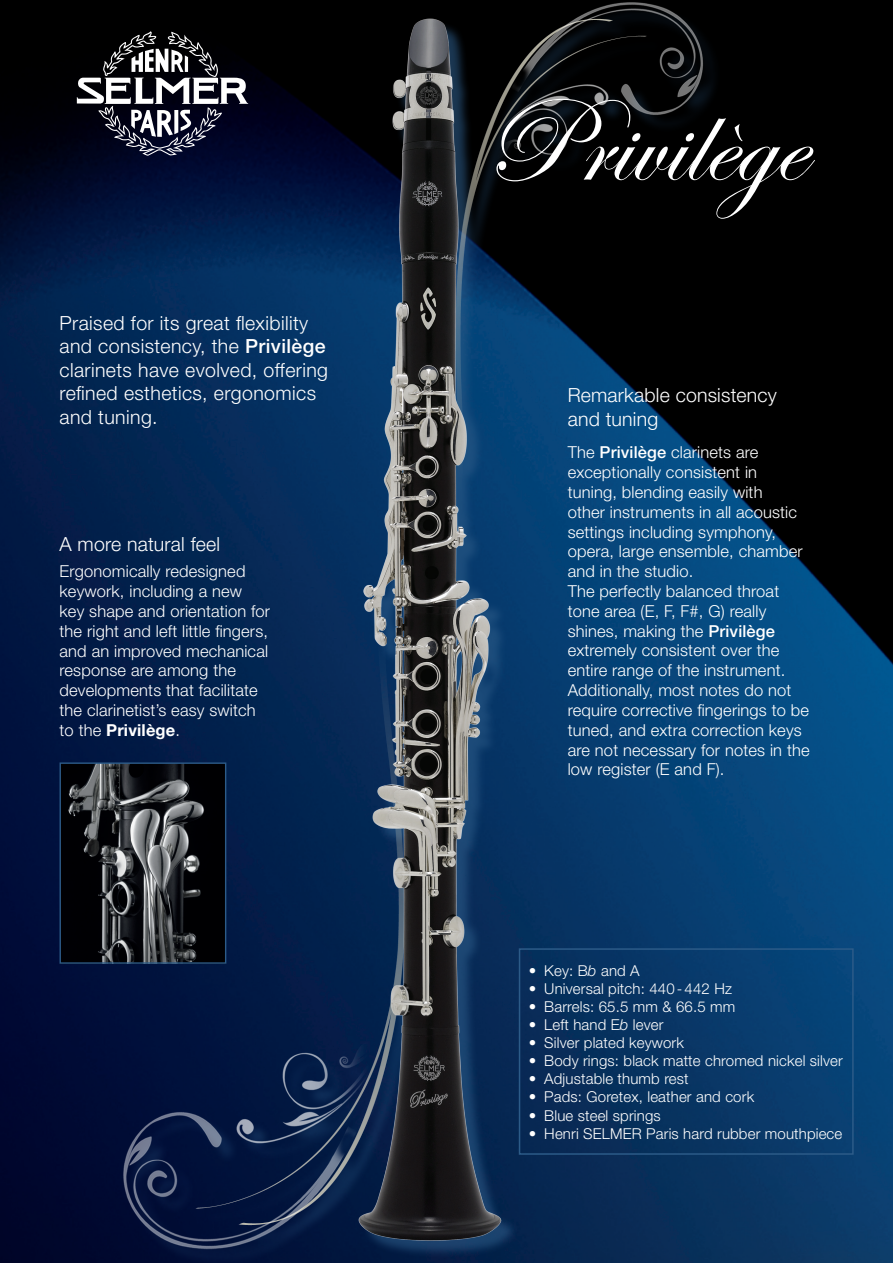
<style>
.page{position:relative;width:893px;height:1263px;background:#fff}
.page>*{position:absolute;margin:0;border:0;box-sizing:border-box;transform-origin:0 0}
.t1{font:300 19.5px/23.4px "Helvetica Neue";letter-spacing:.02em;color:#fff}
.t2{font:300 16.5px/19.8px "Helvetica Neue";letter-spacing:.01em;color:#fff}
.t3{font:300 15px "Helvetica Neue";letter-spacing:.01em;color:#fff}
.s1{font-weight:500}
.s2{font-weight:700}
.s3{font-style:italic}
</style>
<div class="page">
<img style="left:0;top:0;width:893px;height:1263px">
<div style="left:866px;top:1042px;width:27px;height:192px;background:#074275"></div>
<img style="left:118px;top:0;width:674px;height:1263px">
<img style="left:62px;top:764px;width:162px;height:198px">
<div style="left:60px;top:762px;width:166px;height:202px;border:1px solid #2c5b88"></div>
<div style="left:519px;top:948px;width:335px;height:207px;border:2px solid #2c5b88"></div>
<svg style="left:496px;top:99px;width:319px;height:120px;background:#1f2020"></svg>
<svg style="left:77px;top:31px;width:171px;height:125px"></svg>
<p class="t1" style="left:60px;top:311px;width:270px">Praised for its great flexibility and consistency, the <span class="s1">Privilège </span>clarinets have evolved, offering refined esthetics, ergonomics and tuning.</p>
<p class="t1" style="left:60px;top:532px;width:162px">A more natural feel</p>
<p class="t2" style="left:60px;top:561px;width:212px">Ergonomically redesigned keywork, including a new key shape and orientation for the right and left little fingers, and an improved mechanical response are among the developments that facilitate the clarinetist’s easy switch to the <span class="s2">Privilège</span>.</p>
<p class="t1" style="left:568px;top:383px;width:211px">Remarkable consistency and tuning</p>
<p class="t2" style="left:568px;top:442px;width:236px">The <span class="s1">Privilège</span> clarinets are exceptionally consistent in tuning, blending easily with other instruments in all acoustic settings including symphony, opera, large ensemble, chamber and in the studio.</p>
<p class="t2" style="left:568px;top:581px;width:244px">The perfectly balanced throat tone area (E, F, F#, G) really shines, making the <span class="s1">Privilège </span>extremely consistent over the entire range of the instrument.<br>Additionally, most notes do not require corrective fingerings to be tuned, and extra correction keys are not necessary for notes in the low register (E and F).</p>
<p class="t3" style="left:529px;top:961px;width:112px">• Key: B<span class="s3">b</span> and A</p>
<p class="t3" style="left:529px;top:979px;width:205px">• Universal pitch: 440 - 442 Hz</p>
<p class="t3" style="left:529px;top:997px;width:208px">• Barrels: 65.5 mm &amp; 66.5 mm</p>
<p class="t3" style="left:529px;top:1015px;width:136px">• Left hand E<span class="s3">b</span> lever</p>
<p class="t3" style="left:529px;top:1033px;width:157px">• Silver plated keywork</p>
<p class="t3" style="left:529px;top:1051px;width:316px">• Body rings: black matte chromed nickel silver</p>
<p class="t3" style="left:529px;top:1069px;width:161px">• Adjustable thumb rest</p>
<p class="t3" style="left:529px;top:1087px;width:227px">• Pads: Goretex, leather and cork</p>
<p class="t3" style="left:529px;top:1107px;width:133px">• Blue steel springs</p>
<p class="t3" style="left:529px;top:1125px;width:315px">• Henri SELMER Paris hard rubber mouthpiece</p>
</div>
